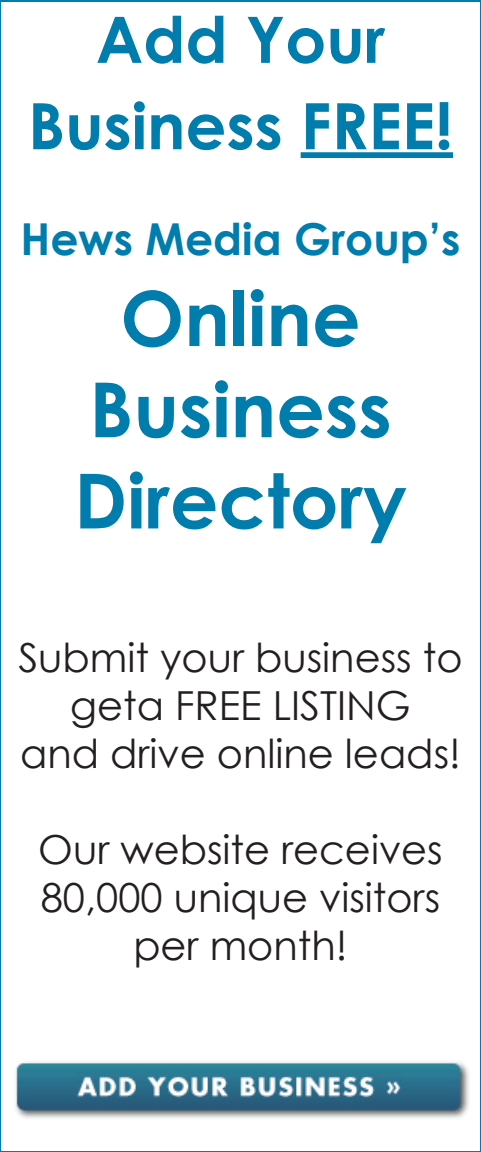
<style>
.page{position:relative;width:481px;height:1152px;background:#fff}
.page>*{position:absolute;margin:0;border:0;box-sizing:border-box;transform-origin:0 0}
.t1{font:700 76px/91.2px "Century Gothic";color:#007dad;text-align:center}
.t2{font:700 64px/86.4px "Century Gothic";color:#007dad;text-align:center}
.t3{font:700 44px "Century Gothic";color:#007dad}
.t4{font:40px/48px "Century Gothic";color:#231f20;text-align:center}
</style>
<div class="page">
<div style="left:301px;top:152px;width:152px;height:6px;background:#007dad"></div>
<img style="left:15px;top:1062px;width:454px;height:57px">
<h2 class="t2" style="left:28px;top:-5px;width:426px">Add Your<br>Business FREE!</h2>
<p class="t3" style="left:20px;top:211px;width:441px">Hews Media Group’s</p>
<h1 class="t1" style="left:74px;top:271px;width:334px">Online<br>Business<br>Directory</h1>
<p class="t4" style="left:18px;top:633px;width:446px">Submit your business to geta FREE LISTING<br>and drive online leads!</p>
<p class="t4" style="left:38px;top:825px;width:406px">Our website receives<br>80,000 unique visitors per month!</p>
</div>
